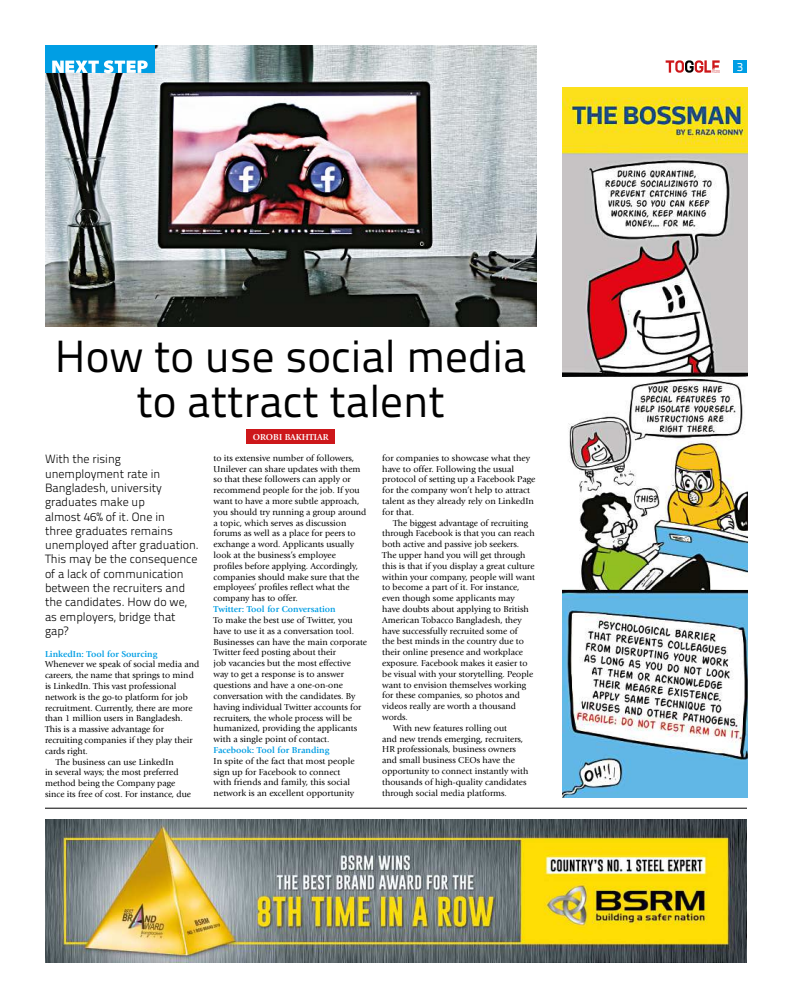
<style>
.page{position:relative;width:792px;height:1008px;background:#fff}
.page>*{position:absolute;margin:0;border:0;box-sizing:border-box;transform-origin:0 0}
.t1{font:45px/45px "Titillium Text 22 L";color:#000;text-align:center}
.t2{font:300 12px/14.3px "Titillium Text 22 L";color:#000}
.t3{font:12px "Titillium Text 22 L";color:#fff}
.t4{font:9px/10.8px "Giovanni Std";color:#000}
.t5{font:700 9px "Giovanni Std";color:#009ee4}
.t6{font:700 9px "Giovanni Std";color:#fff}
</style>
<div class="page">
<svg style="left:666px;top:60px;width:54px;height:13px"></svg>
<img style="left:45px;top:45px;width:492px;height:282px">
<div style="left:247px;top:429px;width:88px;height:15px;background:#cd171a"></div>
<img style="left:45px;top:819px;width:702px;height:144px">
<div style="left:45px;top:45px;width:110px;height:28px;background:#009ee4"></div>
<div style="left:733px;top:60px;width:14px;height:13px;background:#009ee4"></div>
<svg style="left:52px;top:60px;width:96px;height:13px"></svg>
<hr style="left:45px;top:808px;width:702px;height:1px;background:#000">
<img style="left:562px;top:87px;width:185px;height:710px">
<h1 class="t1" style="left:55px;top:334px;width:473px">How to use social media to attract talent</h1>
<p class="t6" style="left:253px;top:433px;width:77px">OROBI BAKHTIAR</p>
<p class="t2" style="left:45px;top:453px;width:155px">With the rising unemployment rate in<br>Bangladesh, university graduates make up<br>almost 46% of it. One in<br>three graduates remains unemployed after graduation.<br>This may be the consequence of a lack of communication between the recruiters and the candidates. How do we, as employers, bridge that gap?</p>
<p class="t5" style="left:45px;top:650px;width:114px">LinkedIn: Tool for Sourcing</p>
<p class="t4" style="left:45px;top:660px;width:156px">Whenever we speak of social media and</p>
<p class="t4" style="left:45px;top:670px;width:150px">careers, the name that springs to mind</p>
<p class="t4" style="left:45px;top:681px;width:133px">is LinkedIn. This vast professional</p>
<p class="t4" style="left:45px;top:692px;width:144px">network is the go-to platform for job</p>
<p class="t4" style="left:45px;top:703px;width:149px">recruitment. Currently, there are more</p>
<p class="t4" style="left:45px;top:714px;width:139px">than 1 million users in Bangladesh.</p>
<p class="t4" style="left:45px;top:724px;width:120px">This is a massive advantage for</p>
<p class="t4" style="left:45px;top:735px;width:149px">recruiting companies if they play their</p>
<p class="t4" style="left:45px;top:746px;width:44px">cards right.</p>
<p class="t4" style="left:56px;top:757px;width:120px">The business can use LinkedIn</p>
<p class="t4" style="left:45px;top:768px;width:135px">in several ways; the most preferred</p>
<p class="t4" style="left:45px;top:778px;width:132px">method being the Company page</p>
<p class="t4" style="left:45px;top:789px;width:148px">since its free of cost. For instance, due</p>
<p class="t4" style="left:214px;top:453px;width:154px">to its extensive number of followers, Unilever can share updates with them so that these followers can apply or recommend people for the job. If you want to have a more subtle approach, you should try running a group around a topic, which serves as discussion forums as well as a place for peers to exchange a word. Applicants usually look at the business’s employee profiles before applying. Accordingly, companies should make sure that the employees’ profiles reflect what the company has to offer.</p>
<p class="t5" style="left:214px;top:605px;width:124px">Twitter: Tool for Conversation</p>
<p class="t4" style="left:214px;top:615px;width:155px">To make the best use of Twitter, you have to use it as a conversation tool.<br>Businesses can have the main corporate Twitter feed posting about their<br>job vacancies but the most effective way to get a response is to answer questions and have a one-on-one conversation with the candidates. By having individual Twitter accounts for recruiters, the whole process will be humanized, providing the applicants with a single point of contact.</p>
<p class="t5" style="left:214px;top:746px;width:117px">Facebook: Tool for Branding</p>
<p class="t4" style="left:214px;top:756px;width:143px">In spite of the fact that most people sign up for Facebook to connect with friends and family, this social network is an excellent opportunity</p>
<p class="t4" style="left:382px;top:453px;width:155px">for companies to showcase what they have to offer. Following the usual protocol of setting up a Facebook Page for the company won’t help to attract talent as they already rely on LinkedIn for that.</p>
<p class="t4" style="left:393px;top:518px;width:136px">The biggest advantage of recruiting</p>
<p class="t4" style="left:382px;top:529px;width:154px">through Facebook is that you can reach</p>
<p class="t4" style="left:382px;top:540px;width:138px">both active and passive job seekers.</p>
<p class="t4" style="left:382px;top:550px;width:145px">The upper hand you will get through</p>
<p class="t4" style="left:382px;top:561px;width:154px">this is that if you display a great culture</p>
<p class="t4" style="left:382px;top:572px;width:154px">within your company, people will want</p>
<p class="t4" style="left:382px;top:583px;width:139px">to become a part of it. For instance,</p>
<p class="t4" style="left:382px;top:594px;width:134px">even though some applicants may</p>
<p class="t4" style="left:382px;top:604px;width:148px">have doubts about applying to British</p>
<p class="t4" style="left:382px;top:615px;width:141px">American Tobacco Bangladesh, they</p>
<p class="t4" style="left:382px;top:626px;width:137px">have successfully recruited some of</p>
<p class="t4" style="left:382px;top:637px;width:143px">the best minds in the country due to</p>
<p class="t4" style="left:382px;top:648px;width:142px">their online presence and workplace</p>
<p class="t4" style="left:382px;top:658px;width:147px">exposure. Facebook makes it easier to</p>
<p class="t4" style="left:382px;top:669px;width:153px">be visual with your storytelling. People</p>
<p class="t4" style="left:382px;top:680px;width:145px">want to envision themselves working</p>
<p class="t4" style="left:382px;top:691px;width:139px">for these companies, so photos and</p>
<p class="t4" style="left:382px;top:702px;width:135px">videos really are worth a thousand</p>
<p class="t4" style="left:382px;top:712px;width:27px">words.</p>
<p class="t4" style="left:393px;top:723px;width:115px">With new features rolling out</p>
<p class="t4" style="left:382px;top:734px;width:143px">and new trends emerging, recruiters,</p>
<p class="t4" style="left:382px;top:745px;width:135px">HR professionals, business owners</p>
<p class="t4" style="left:382px;top:756px;width:134px">and small business CEOs have the</p>
<p class="t4" style="left:382px;top:766px;width:148px">opportunity to connect instantly with</p>
<p class="t4" style="left:382px;top:777px;width:146px">thousands of high-quality candidates</p>
<p class="t4" style="left:382px;top:788px;width:126px">through social media platforms.</p>
<h2 class="t3" style="left:737px;top:59px;width:8px">3</h2>
</div>
